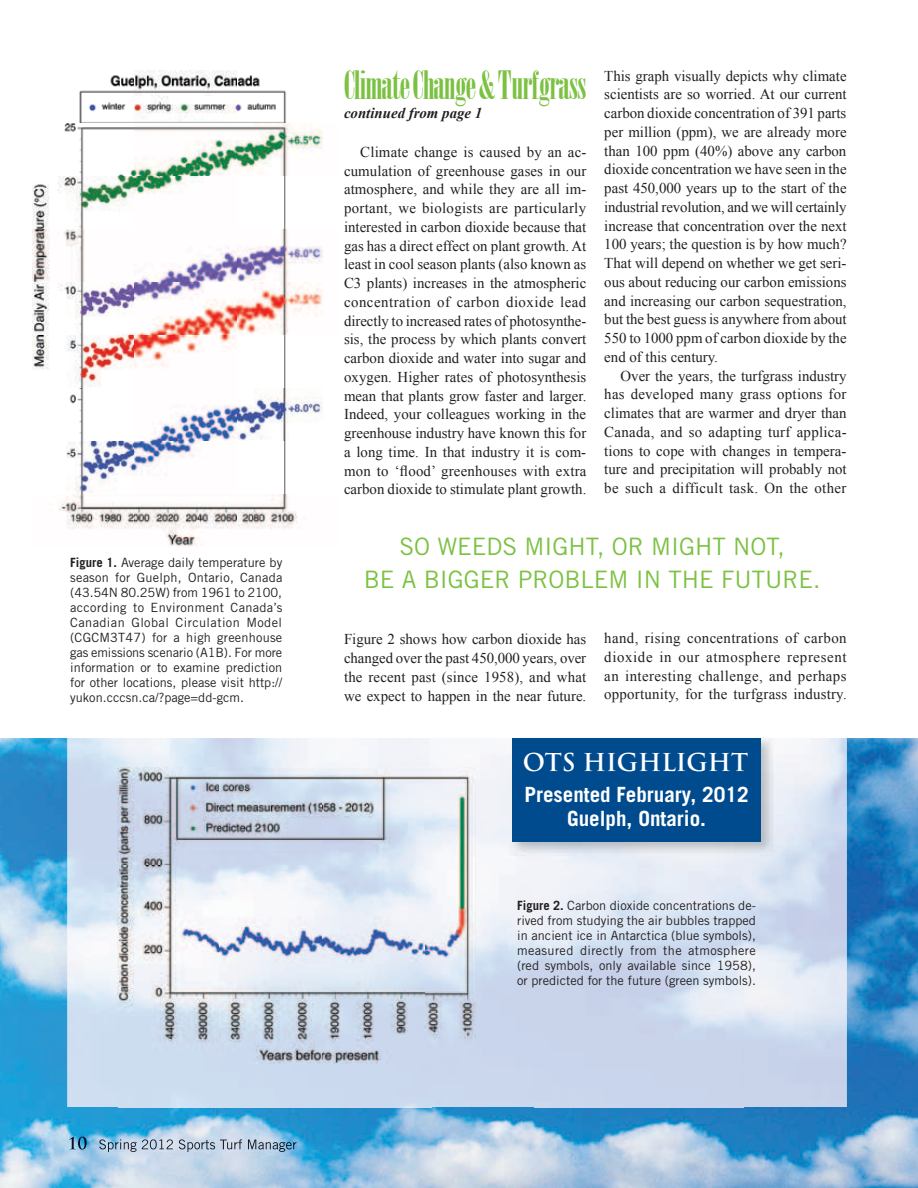
<style>
.page{position:relative;width:918px;height:1188px;background:#fff}
.page>*{position:absolute;margin:0;border:0;box-sizing:border-box;transform-origin:0 0}
.t1{font:39px "Onyx";letter-spacing:-.02em;color:#7bc142}
.t2{font:24px/33px "Trade Gothic";color:#7bc142;text-align:center}
.t3{font:700 24px "Trajan Pro";color:#fff}
.t4{font:700 21px/24px "Trade Gothic";color:#fff;text-align:center}
.t5{font:15px/18.8px "Times New Roman";color:#231f20;text-align:justify}
.t6{font:italic 700 15px "Times New Roman";color:#231f20}
.t7{font:12.75px/15px "Trade Gothic";color:#231f20;text-align:justify}
.s1{font-weight:700}
</style>
<div class="page">
<img style="left:0;top:738px;width:91px;height:450px">
<img style="left:827px;top:738px;width:91px;height:450px">
<img style="left:91px;top:1107px;width:736px;height:81px">
<img style="left:69px;top:1137px;width:18px;height:13px">
<img style="left:99px;top:1139px;width:198px;height:13px">
<img style="left:68px;top:738px;width:441px;height:52px">
<img style="left:744px;top:738px;width:103px;height:369px">
<img style="left:68px;top:790px;width:51px;height:317px">
<img style="left:117px;top:767px;width:359px;height:296px">
<img style="left:509px;top:738px;width:266px;height:118px">
<div style="left:512px;top:738px;width:249px;height:104px;background:#004b8e"></div>
<img style="left:32px;top:70px;width:291px;height:477px">
<p class="t7" style="left:70px;top:554px;width:214px"><span class="s1">Figure 1.</span> Average daily temperature by season for Guelph, Ontario, Canada (43.54N 80.25W) from 1961 to 2100, according to Environment Canada’s Canadian Global Circulation Model (CGCM3T47) for a high greenhouse gas emissions scenario (A1B). For more information or to examine prediction for other locations, please visit http:// yukon.cccsn.ca/?page=dd-gcm.</p>
<h1 class="t1" style="left:344px;top:63px;width:244px">Climate Change &amp; Turfgrass</h1>
<p class="t6" style="left:344px;top:102px;width:140px">continued from page 1</p>
<p class="t5" style="left:344px;top:142px;width:244px;text-indent:16px">Climate change is caused by an ac&shy;cumulation of greenhouse gases in our atmosphere, and while they are all im&shy;portant, we biologists are particularly interested in carbon dioxide because that gas has a direct effect on plant growth. At least in cool season plants (also known as C3 plants) increases in the atmospheric concentration of carbon dioxide lead directly to increased rates of photosynthe&shy;sis, the process by which plants convert carbon dioxide and water into sugar and oxygen. Higher rates of photosynthesis mean that plants grow faster and larger.<br>Indeed, your colleagues working in the greenhouse industry have known this for a long time. In that industry it is com&shy;mon to ‘flood’ greenhouses with extra carbon dioxide to stimulate plant growth.</p>
<p class="t5" style="left:604px;top:66px;width:244px">This graph visually depicts why climate scientists are so worried. At our current carbon dioxide concentration of 391 parts per million (ppm), we are already more than 100 ppm (40%) above any carbon dioxide concentration we have seen in the past 450,000 years up to the start of the industrial revolution, and we will certainly increase that concentration over the next 100 years; the question is by how much?<br>That will depend on whether we get seri&shy;ous about reducing our carbon emissions and increasing our carbon sequestration, but the best guess is anywhere from about 550 to 1000 ppm of carbon dioxide by the end of this century.</p>
<p class="t5" style="left:604px;top:366px;width:244px;text-indent:16px">Over the years, the turfgrass industry has developed many grass options for climates that are warmer and dryer than Canada, and so adapting turf applica&shy;tions to cope with changes in tempera&shy;ture and precipitation will probably not be such a difficult task. On the other</p>
<h2 class="t2" style="left:364px;top:530px;width:458px">SO WEEDS MIGHT, OR MIGHT NOT,<br>BE A BIGGER PROBLEM IN THE FUTURE.</h2>
<p class="t5" style="left:344px;top:630px;width:244px">Figure 2 shows how carbon dioxide has changed over the past 450,000 years, over the recent past (since 1958), and what we expect to happen in the near future.</p>
<p class="t5" style="left:604px;top:628px;width:244px">hand, rising concentrations of carbon dioxide in our atmosphere represent an interesting challenge, and perhaps opportunity, for the turfgrass industry.</p>
<h2 class="t3" style="left:523px;top:747px;width:227px">OTS HIGHLIGHT</h2>
<h3 class="t4" style="left:524px;top:782px;width:226px">Presented February, 2012<br>Guelph, Ontario.</h3>
<p class="t7" style="left:517px;top:897px;width:240px"><span class="s1">Figure 2.</span> Carbon dioxide concentrations de&shy;rived from studying the air bubbles trapped in ancient ice in Antarctica (blue symbols), measured directly from the atmosphere (red symbols, only available since 1958), or predicted for the future (green symbols).</p>
</div>
